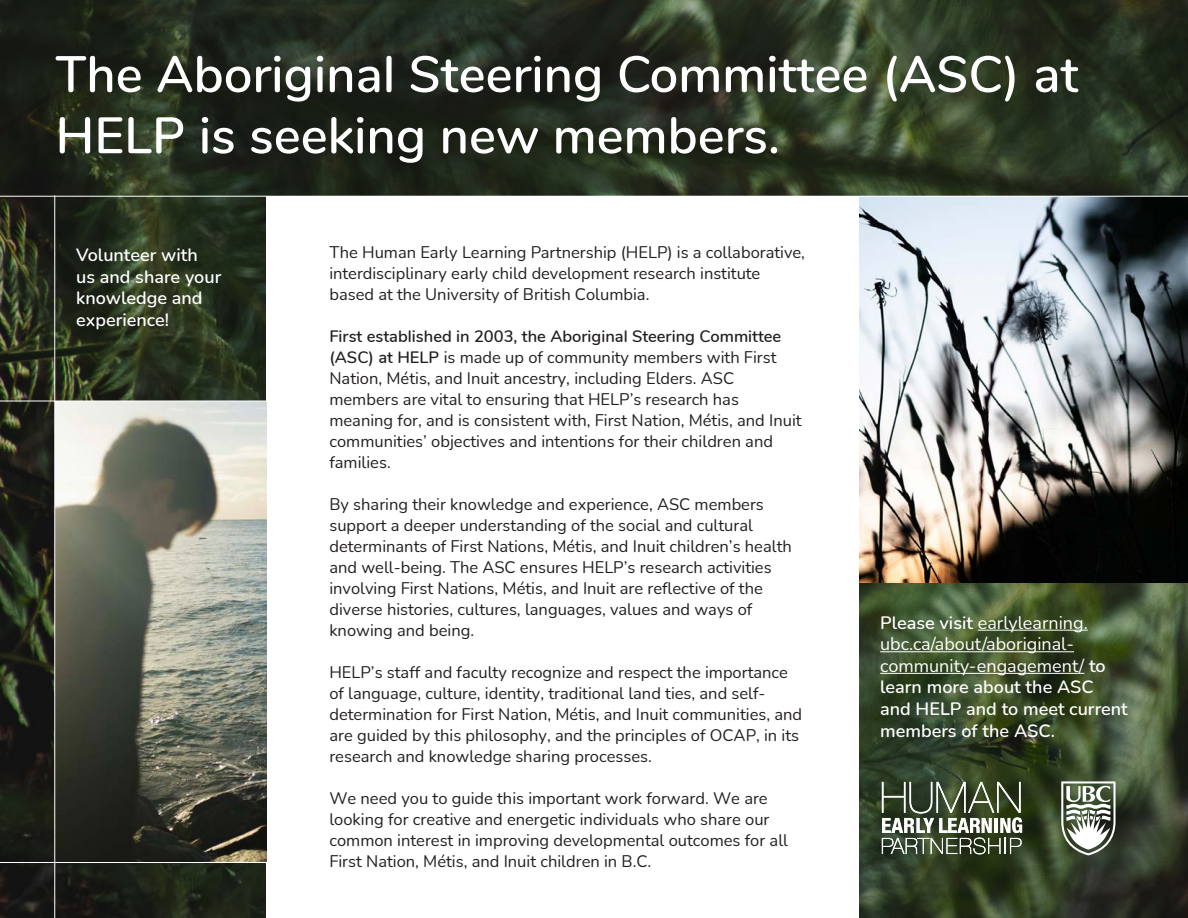
<style>
.page{position:relative;width:1188px;height:918px;background:#fff}
.page>*{position:absolute;margin:0;border:0;box-sizing:border-box;transform-origin:0 0}
.t1{font:600 51px/61.2px "Nunito";color:#fff}
.Sidebar{font:600 18px/21.6px "Nunito";color:#fff}
.Body{font:16.5px/21px "Nunito";color:#231f20}
.s1{font-weight:600}
.s2{font-weight:400}
</style>
<div class="page">
<img style="left:0;top:0;width:1188px;height:918px">
<div style="left:266px;top:197px;width:593px;height:721px;background:#fff"></div>
<img style="left:56px;top:402px;width:210px;height:460px">
<img style="left:859px;top:197px;width:329px;height:385px">
<svg style="left:882px;top:782px;width:140px;height:72px"></svg>
<svg style="left:1061px;top:781px;width:55px;height:74px"></svg>
<hr style="left:0;top:196px;width:1188px;height:1px;background:#fff">
<hr style="left:978px;top:630px;width:110px;height:1px;background:#fff">
<hr style="left:880px;top:651px;width:194px;height:1px;background:#fff">
<hr style="left:880px;top:673px;width:204px;height:1px;background:#fff">
<hr style="left:0;top:862px;width:267px;height:1px;background:#fff">
<hr style="left:54px;top:195px;width:1px;height:723px;background:#fff">
<hr style="left:0;top:401px;width:276px;height:1px;background:#fff">
<p class="t1" style="left:56px;top:41px;width:1025px">The Aboriginal Steering Committee (ASC) at<br>HELP is seeking new members.</p>
<p class="Sidebar" style="left:76px;top:243px;width:147px">Volunteer with us and share your knowledge and experience!</p>
<p class="Body" style="left:329px;top:241px;width:477px">The Human Early Learning Partnership (HELP) is a collaborative, interdisciplinary early child development research institute based at the University of British Columbia.</p>
<p class="Body" style="left:329px;top:325px;width:474px"><span class="s1">First established in 2003, the Aboriginal Steering Committee (ASC) at HELP</span> is made up of community members with First Nation, Métis, and Inuit ancestry, including Elders. ASC members are vital to ensuring that HELP’s research has meaning for, and is consistent with, First Nation, Métis, and Inuit communities’ objectives and intentions for their children and families.</p>
<p class="Body" style="left:329px;top:493px;width:464px">By sharing their knowledge and experience, ASC members support a deeper understanding of the social and cultural determinants of First Nations, Métis, and Inuit children’s health and well-being. The ASC ensures HELP’s research activities involving First Nations, Métis, and Inuit are reflective of the diverse histories, cultures, languages, values and ways of knowing and being.</p>
<p class="Body" style="left:329px;top:661px;width:474px">HELP’s staff and faculty recognize and respect the importance of language, culture, identity, traditional land ties, and self&shy;determination for First Nation, Métis, and Inuit communities, and are guided by this philosophy, and the principles of OCAP, in its research and knowledge sharing processes.</p>
<p class="Body" style="left:329px;top:787px;width:460px">We need you to guide this important work forward. We are looking for creative and energetic individuals who share our common interest in improving developmental outcomes for all First Nation, Métis, and Inuit children in B.C.</p>
<p class="Sidebar" style="left:880px;top:611px;width:249px">Please visit <span class="s2">earlylearning. ubc.ca/about/aboriginal&shy;community-engagement/</span> to learn more about the ASC and HELP and to meet current members of the ASC.</p>
</div>
